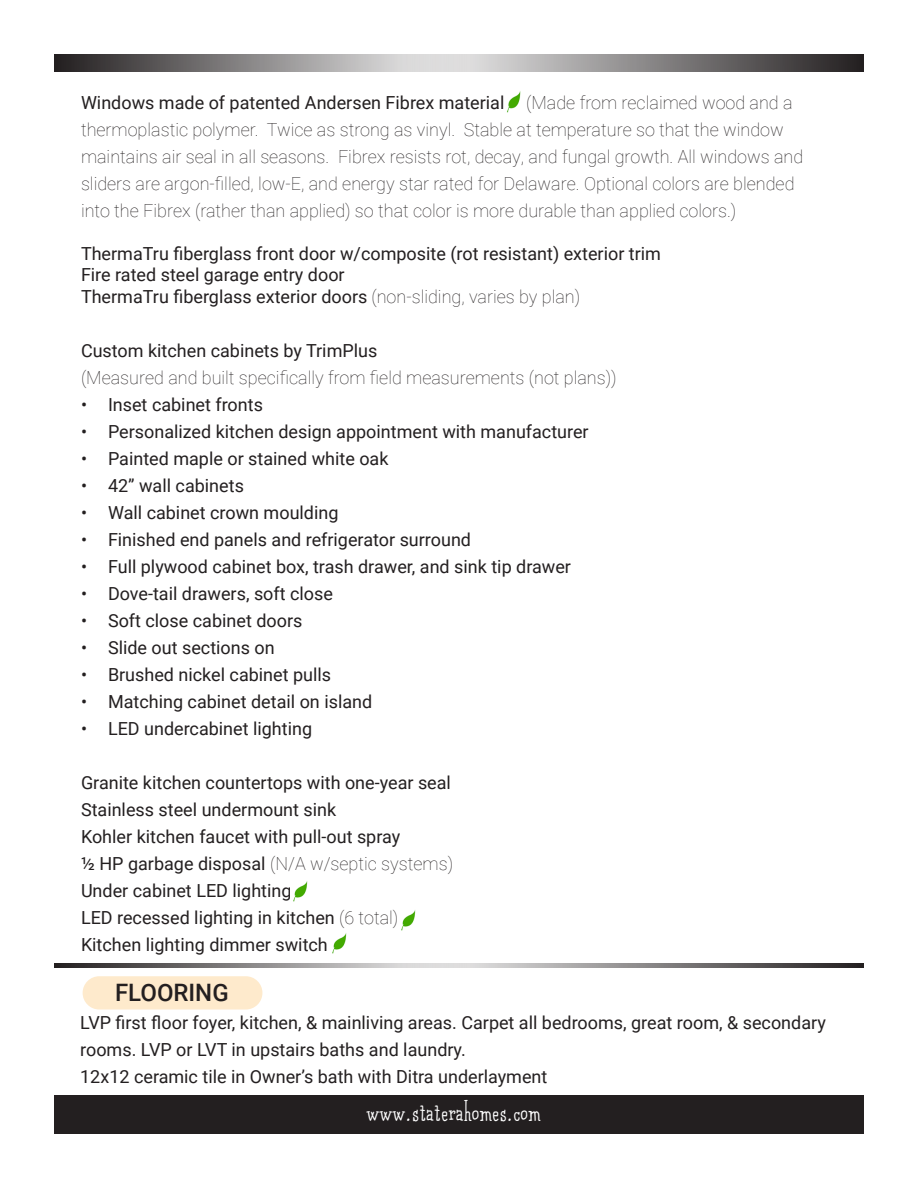
<style>
.page{position:relative;width:918px;height:1188px;background:#fff}
.page>*{position:absolute;margin:0;border:0;box-sizing:border-box;transform-origin:0 0}
.t1{font:27px "Qarrotface";letter-spacing:-.03em;color:#fff}
.t2{font:500 24px "Roboto";color:#231f20}
.t3{font:18px/27px "Roboto";color:#231f20}
.Paragraph_Style_2{font:100 18px/27px "Roboto";color:#231f20}
.s1{font-weight:400}
.s2{font-weight:100}
</style>
<div class="page">
<div style="left:54px;top:1096px;width:810px;height:38px;background:#231f20"></div>
<svg style="left:54px;top:54px;width:347px;height:17px"></svg>
<svg style="left:401px;top:54px;width:463px;height:17px"></svg>
<svg style="left:54px;top:963px;width:347px;height:5px"></svg>
<svg style="left:401px;top:963px;width:463px;height:5px"></svg>
<div style="left:83px;top:976px;width:179px;height:34px;background:#feeacc;border-radius:17px"></div>
<img style="left:401px;top:910px;width:15px;height:21px">
<img style="left:293px;top:881px;width:15px;height:21px">
<img style="left:507px;top:91px;width:14px;height:22px">
<img style="left:332px;top:933px;width:15px;height:21px">
<p class="Paragraph_Style_2" style="left:81px;top:88px;width:724px"><span class="s1">Windows made of patented Andersen Fibrex material</span> (Made from reclaimed wood and a thermoplastic polymer. Twice as strong as vinyl. Stable at temperature so that the window maintains air seal in all seasons. Fibrex resists rot, decay, and fungal growth. All windows and sliders are argon-filled, low-E, and energy star rated for Delaware. Optional colors are blended into the Fibrex (rather than applied) so that color is more durable than applied colors.)</p>
<p class="t3" style="left:81px;top:239px;width:582px">ThermaTru fiberglass front door w/composite (rot resistant) exterior trim</p>
<p class="t3" style="left:81px;top:261px;width:265px">Fire rated steel garage entry door</p>
<p class="t3" style="left:81px;top:283px;width:501px">ThermaTru fiberglass exterior doors <span class="s2">(non-sliding, varies by plan)</span></p>
<p class="t3" style="left:81px;top:337px;width:298px">Custom kitchen cabinets by TrimPlus</p>
<p class="Paragraph_Style_2" style="left:81px;top:364px;width:537px">(Measured and built specifically from field measurements (not plans))</p>
<p class="t3" style="left:81px;top:391px;width:183px">• Inset cabinet fronts</p>
<p class="t3" style="left:81px;top:418px;width:509px">• Personalized kitchen design appointment with manufacturer</p>
<p class="t3" style="left:81px;top:445px;width:309px">• Painted maple or stained white oak</p>
<p class="t3" style="left:81px;top:472px;width:164px">• 42” wall cabinets</p>
<p class="t3" style="left:81px;top:499px;width:259px">• Wall cabinet crown moulding</p>
<p class="t3" style="left:81px;top:526px;width:392px">• Finished end panels and refrigerator surround</p>
<p class="t3" style="left:81px;top:553px;width:492px">• Full plywood cabinet box, trash drawer, and sink tip drawer</p>
<p class="t3" style="left:81px;top:580px;width:254px">• Dove-tail drawers, soft close</p>
<p class="t3" style="left:81px;top:607px;width:223px">• Soft close cabinet doors</p>
<p class="t3" style="left:81px;top:634px;width:195px">• Slide out sections on</p>
<p class="t3" style="left:81px;top:661px;width:252px">• Brushed nickel cabinet pulls</p>
<p class="t3" style="left:81px;top:688px;width:293px">• Matching cabinet detail on island</p>
<p class="t3" style="left:81px;top:715px;width:233px">• LED undercabinet lighting</p>
<p class="t3" style="left:81px;top:769px;width:372px">Granite kitchen countertops with one-year seal</p>
<p class="t3" style="left:81px;top:796px;width:257px">Stainless steel undermount sink</p>
<p class="t3" style="left:81px;top:823px;width:321px">Kohler kitchen faucet with pull-out spray</p>
<p class="Paragraph_Style_2" style="left:81px;top:850px;width:374px"><span class="s1">½ HP garbage disposal</span> (N/A w/septic systems)</p>
<p class="t3" style="left:81px;top:877px;width:212px">Under cabinet LED lighting</p>
<p class="t3" style="left:81px;top:904px;width:319px">LED recessed lighting in kitchen <span class="s2">(6 total)</span></p>
<p class="t3" style="left:81px;top:931px;width:248px">Kitchen lighting dimmer switch</p>
<p class="t2" style="left:115px;top:976px;width:115px">FLOORING</p>
<p class="t3" style="left:80px;top:1008px;width:747px">LVP first floor foyer, kitchen, &amp; mainliving areas. Carpet all bedrooms, great room, &amp; secondary rooms. LVP or LVT in upstairs baths and laundry.</p>
<p class="t3" style="left:80px;top:1062px;width:469px">12x12 ceramic tile in Owner’s bath with Ditra underlayment</p>
<p class="t1" style="left:366px;top:1099px;width:177px">www.staterahomes.com</p>
</div>
